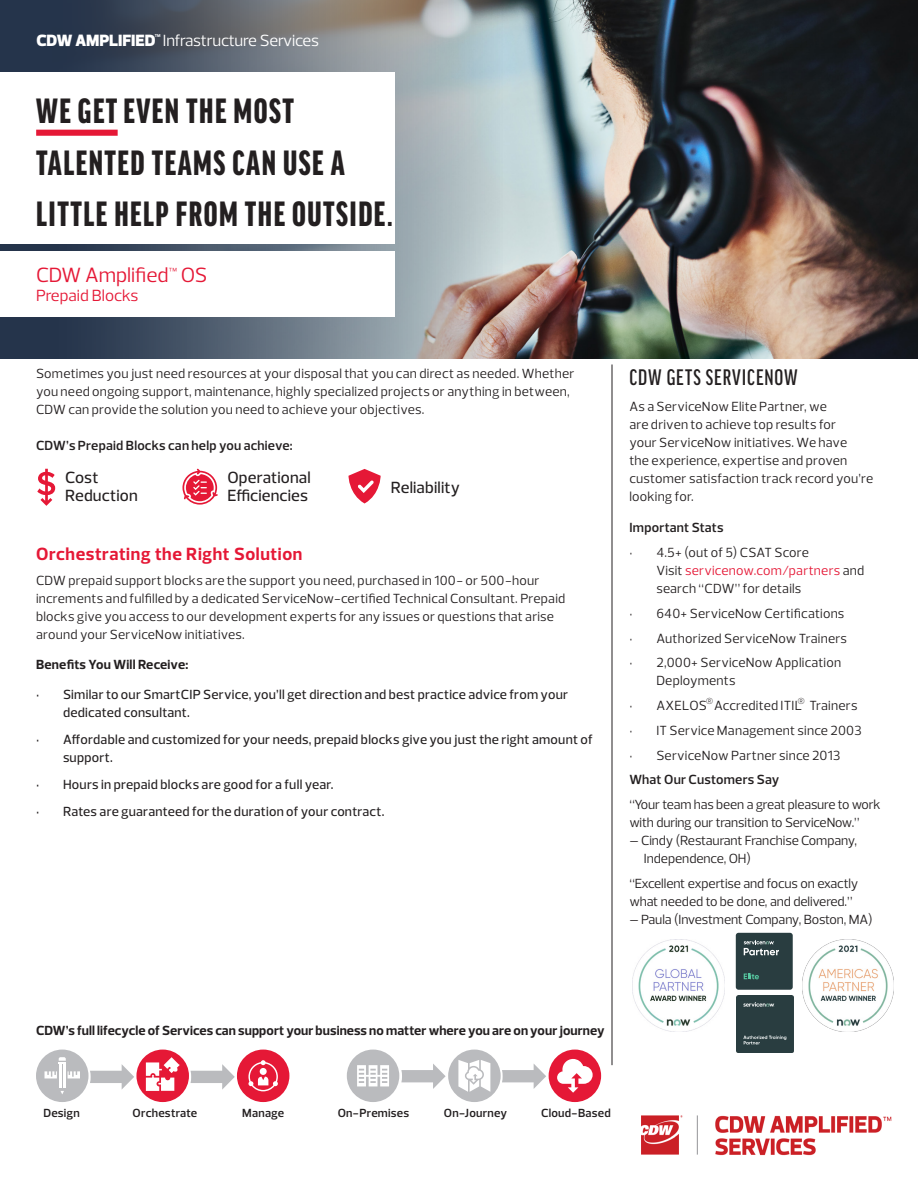
<style>
.page{position:relative;width:918px;height:1188px;background:#fff}
.page>*{position:absolute;margin:0;border:0;box-sizing:border-box;transform-origin:0 0}
.WE_GET__headline__1{font:900 extra-condensed 37.35px/51.2px "Good Headline Pro";letter-spacing:.04em;color:#231f20}
.t1{font:500 extra-condensed 24px "Good Headline Pro";letter-spacing:.04em;color:#231f20}
.t2{font:21px "Prelo";letter-spacing:-.005em;color:#e51836}
.Body{font:700 18px "Prelo";letter-spacing:.03em;color:#e51836}
.Body-2{font:500 16.5px/18px "Prelo";letter-spacing:.01em;color:#231f20}
.t3{font:16.5px "Prelo";letter-spacing:-.02em;color:#fff}
.t4{font:16.5px "Prelo";color:#e51836}
.BODY_-_lrg{font:13.5px/18px "Prelo";letter-spacing:.015em;color:#231f20}
.t5{font:500 13.5px/18px "Prelo";letter-spacing:.015em;color:#231f20}
.Body-3{font:13.5px/18px "Prelo";letter-spacing:-.005em;color:#231f20}
.Body-4{font:13.5px/18px "Prelo";letter-spacing:.015em;color:#231f20}
.Body-5{font:700 13.5px "Prelo";letter-spacing:.005em;color:#231f20}
.Body-6{font:600 13.5px "Prelo";letter-spacing:.015em;color:#231f20}
.BODY_-_lrg-2{font:700 13.5px "Prelo";letter-spacing:.015em;color:#231f20}
.Body-7{font:600 12px "Prelo";letter-spacing:.02em;color:#231f20}
.Body-8{font:9px "Prelo";color:#231f20}
.t6{font:700 4.2px "Prelo";color:#fff}
.s1{font-weight:900;font-size:16.65px}
.s2{color:#e51836}
</style>
<div class="page">
<hr style="left:612px;top:364px;width:1px;height:701px;background:#231f20">
<svg style="left:37px;top:469px;width:18px;height:37px"></svg>
<svg style="left:182px;top:469px;width:36px;height:36px"></svg>
<svg style="left:349px;top:469px;width:32px;height:34px"></svg>
<div style="left:549px;top:1050px;width:52px;height:52px;background:#e51836;border-radius:50%"></div>
<svg style="left:90px;top:1064px;width:44px;height:26px"></svg>
<svg style="left:191px;top:1064px;width:44px;height:26px"></svg>
<svg style="left:401px;top:1064px;width:45px;height:25px"></svg>
<svg style="left:502px;top:1064px;width:44px;height:25px"></svg>
<svg style="left:557px;top:1059px;width:36px;height:34px"></svg>
<div style="left:36px;top:1050px;width:53px;height:52px;background:#babbbe;border-radius:50%"></div>
<div style="left:237px;top:1050px;width:52px;height:52px;background:#e51836;border-radius:50%"></div>
<div style="left:448px;top:1050px;width:53px;height:52px;background:#babbbe;border-radius:50%"></div>
<div style="left:347px;top:1050px;width:52px;height:52px;background:#babbbe;border-radius:50%"></div>
<div style="left:136px;top:1050px;width:53px;height:52px;background:#e51836;border-radius:50%"></div>
<svg style="left:68px;top:1071px;width:12px;height:7px"></svg>
<svg style="left:45px;top:1071px;width:12px;height:7px"></svg>
<hr style="left:59px;top:1064px;width:3px;height:23px;background:#fff">
<hr style="left:63px;top:1064px;width:3px;height:23px;background:#fff">
<svg style="left:59px;top:1057px;width:7px;height:6px"></svg>
<svg style="left:146px;top:1057px;width:34px;height:34px"></svg>
<svg style="left:248px;top:1060px;width:30px;height:31px"></svg>
<svg style="left:458px;top:1060px;width:32px;height:32px"></svg>
<svg style="left:357px;top:1065px;width:32px;height:21px"></svg>
<img style="left:502px;top:0;width:416px;height:358px">
<svg style="left:0;top:0;width:502px;height:358px;background:#7d858e"></svg>
<div style="left:0;top:72px;width:394px;height:171px;background:#fff"></div>
<div style="left:0;top:251px;width:394px;height:65px;background:#fff"></div>
<div style="left:36px;top:130px;width:82px;height:6px;background:#e51836"></div>
<img style="left:642px;top:1115px;width:249px;height:41px">
<div style="left:736px;top:933px;width:57px;height:57px;background:#293d40;border-radius:3px"></div>
<svg style="left:744px;top:940px;width:35px;height:15px"></svg>
<svg style="left:744px;top:973px;width:15px;height:6px"></svg>
<img style="left:736px;top:995px;width:57px;height:57px">
<img style="left:802px;top:940px;width:92px;height:91px">
<img style="left:633px;top:940px;width:91px;height:91px">
<p class="t3" style="left:37px;top:30px;width:284px"><span class="s1">CDW AMPLIFIED</span> Infrastructure Services</p>
<p class="t6" style="left:155px;top:33px;width:7px">TM</p>
<p class="WE_GET__headline__1" style="left:36px;top:86px;width:358px">WE GET EVEN THE MOST<br>TALENTED TEAMS CAN USE A<br>LITTLE HELP FROM THE OUTSIDE.</p>
<p class="t2" style="left:36px;top:262px;width:173px">CDW Amplified<sup>™</sup> OS</p>
<p class="t4" style="left:36px;top:286px;width:104px">Prepaid Blocks</p>
<p class="Body-4" style="left:36px;top:365px;width:540px">Sometimes you just need resources at your disposal that you can direct as needed. Whether you need ongoing support, maintenance, highly specialized projects or anything in between,<br>CDW can provide the solution you need to achieve your objectives.</p>
<p class="Body-6" style="left:36px;top:438px;width:258px">CDW’s Prepaid Blocks can help you achieve:</p>
<p class="Body-2" style="left:227px;top:469px;width:85px">Operational<br>Efficiencies</p>
<p class="Body-2" style="left:391px;top:478px;width:71px">Reliability</p>
<p class="Body-2" style="left:65px;top:469px;width:74px">Cost<br>Reduction</p>
<p class="Body" style="left:36px;top:543px;width:268px">Orchestrating the Right Solution</p>
<p class="BODY_-_lrg" style="left:36px;top:571px;width:531px">CDW prepaid support blocks are the support you need, purchased in 100- or 500-hour increments and fulfilled by a dedicated ServiceNow-certified Technical Consultant. Prepaid blocks give you access to our development experts for any issues or questions that arise around your ServiceNow initiatives.</p>
<p class="BODY_-_lrg-2" style="left:36px;top:656px;width:154px">Benefits You Will Receive:</p>
<p class="t5" style="left:63px;top:685px;width:507px;text-indent:-27px">• Similar to our SmartCIP Service, you’ll get direction and best practice advice from your dedicated consultant.</p>
<p class="t5" style="left:63px;top:730px;width:531px;text-indent:-27px">• Affordable and customized for your needs, prepaid blocks give you just the right amount of support.</p>
<p class="t5" style="left:36px;top:775px;width:299px">• Hours in prepaid blocks are good for a full year.</p>
<p class="t5" style="left:36px;top:802px;width:350px">• Rates are guaranteed for the duration of your contract.</p>
<p class="t1" style="left:629px;top:366px;width:170px">CDW GETS SERVICENOW</p>
<p class="BODY_-_lrg" style="left:629px;top:397px;width:245px">As a ServiceNow Elite Partner, we<br>are driven to achieve top results for<br>your ServiceNow initiatives. We have<br>the experience, expertise and proven customer satisfaction track record you’re looking for.</p>
<p class="Body-6" style="left:629px;top:520px;width:96px">Important Stats</p>
<p class="BODY_-_lrg" style="left:656px;top:544px;width:209px;text-indent:-27px">• 4.5+ (out of 5) CSAT Score<br>Visit <span class="s2">servicenow.com/partners</span> and search “CDW” for details</p>
<p class="BODY_-_lrg" style="left:629px;top:604px;width:217px">• 640+ ServiceNow Certifications</p>
<p class="BODY_-_lrg" style="left:629px;top:629px;width:219px">• Authorized ServiceNow Trainers</p>
<p class="BODY_-_lrg" style="left:656px;top:654px;width:186px;text-indent:-27px">• 2,000+ ServiceNow Application<br>Deployments</p>
<p class="BODY_-_lrg" style="left:629px;top:697px;width:230px">• AXELOS Accredited ITIL Trainers</p>
<p class="BODY_-_lrg" style="left:629px;top:721px;width:234px">• IT Service Management since 2003</p>
<p class="BODY_-_lrg" style="left:629px;top:746px;width:213px">• ServiceNow Partner since 2013</p>
<p class="Body-6" style="left:629px;top:772px;width:152px">What Our Customers Say</p>
<p class="Body-3" style="left:629px;top:796px;width:253px">“Your team has been a great pleasure to work with during our transition to ServiceNow.”</p>
<p class="Body-3" style="left:644px;top:832px;width:215px;text-indent:-15px">– Cindy (Restaurant Franchise Company,<br>Independence, OH)</p>
<p class="Body-3" style="left:629px;top:874px;width:231px">“Excellent expertise and focus on exactly what needed to be done, and delivered.”</p>
<p class="Body-3" style="left:629px;top:910px;width:245px">– Paula (Investment Company, Boston, MA)</p>
<p class="Body-8" style="left:706px;top:696px;width:8px">®</p>
<p class="Body-8" style="left:798px;top:696px;width:8px">®</p>
<p class="Body-5" style="left:36px;top:1022px;width:570px">CDW’s full lifecycle of Services can support your business no matter where you are on your journey</p>
<p class="Body-7" style="left:43px;top:1106px;width:38px">Design</p>
<p class="Body-7" style="left:133px;top:1106px;width:66px">Orchestrate</p>
<p class="Body-7" style="left:242px;top:1106px;width:43px">Manage</p>
<p class="Body-7" style="left:338px;top:1106px;width:73px">On-Premises</p>
<p class="Body-7" style="left:444px;top:1106px;width:65px">On-Journey</p>
<p class="Body-7" style="left:541px;top:1106px;width:71px">Cloud-Based</p>
</div>
